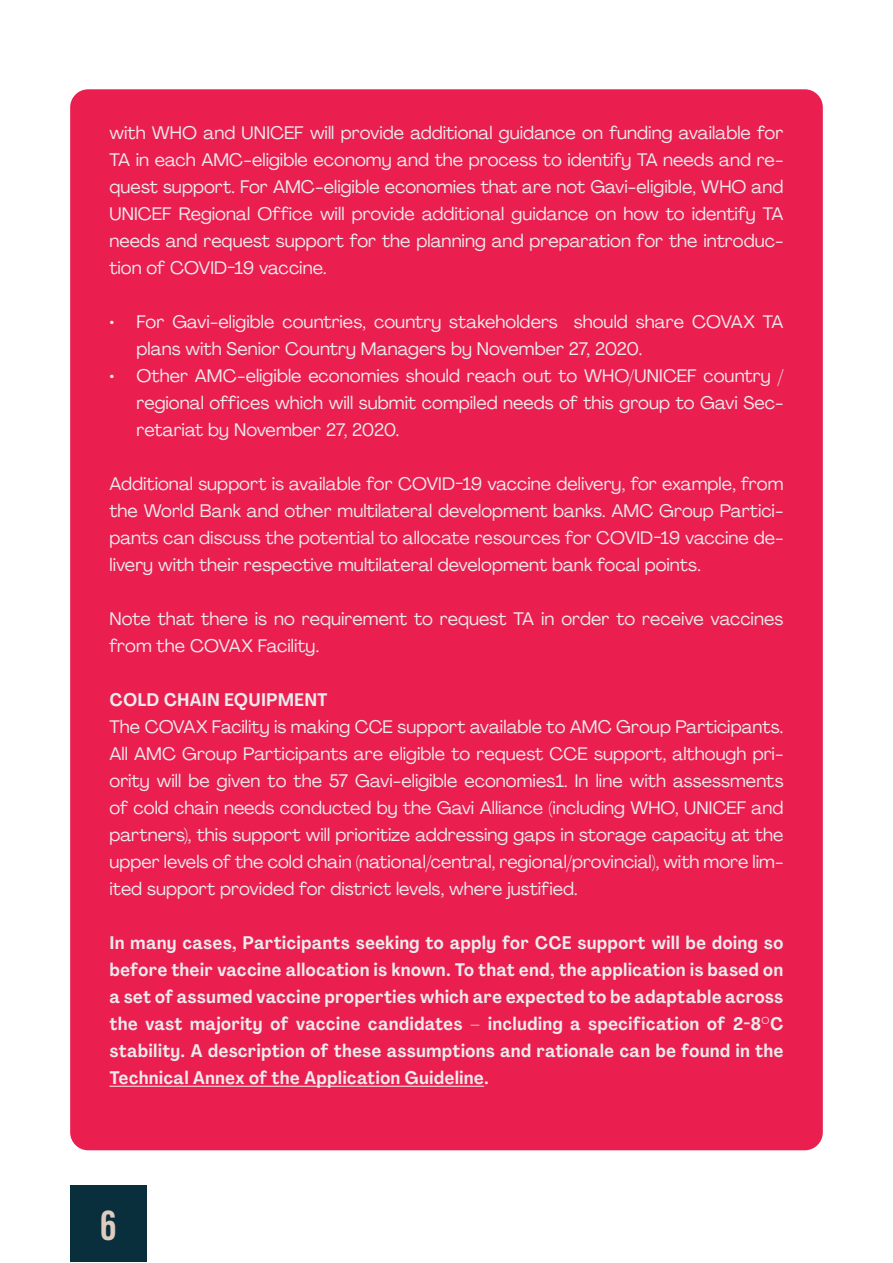
<style>
.page{position:relative;width:893px;height:1263px;background:#fff}
.page>*{position:absolute;margin:0;border:0;box-sizing:border-box;transform-origin:0 0}
.t1{font:45px "Acumin Variable Concept";color:#e0cbc0}
.t2{font:18px/27px "Agrandir";color:#ececee;text-align:justify}
.t3{font:700 18px/27px "Agrandir Text";letter-spacing:.005em;color:#ececee;text-align:justify}
</style>
<div class="page">
<div style="left:70px;top:1185px;width:77px;height:77px;background:#082f3b"></div>
<div style="left:70px;top:89px;width:753px;height:1061px;background:#ea1f50;border-radius:18px"></div>
<hr style="left:109px;top:1086px;width:375px;height:1px;background:#ececee">
<p class="t2" style="left:109px;top:119px;width:675px">with WHO and UNICEF will provide additional guidance on funding available for TA in each AMC-eligible economy and the process to identify TA needs and re&shy;quest support. For AMC-eligible economies that are not Gavi-eligible, WHO and UNICEF Regional Office will provide additional guidance on how to identify TA needs and request support for the planning and preparation for the introduc&shy;tion of COVID-19 vaccine.</p>
<p class="t2" style="left:136px;top:308px;width:648px;text-indent:-27px">• For Gavi-eligible countries, country stakeholders should share COVAX TA plans with Senior Country Managers by November 27, 2020.</p>
<p class="t2" style="left:136px;top:362px;width:649px;text-indent:-27px">• Other AMC-eligible economies should reach out to WHO/UNICEF country / regional offices which will submit compiled needs of this group to Gavi Sec&shy;retariat by November 27, 2020.</p>
<p class="t2" style="left:109px;top:470px;width:675px">Additional support is available for COVID-19 vaccine delivery, for example, from the World Bank and other multilateral development banks. AMC Group Partici&shy;pants can discuss the potential to allocate resources for COVID-19 vaccine de&shy;livery with their respective multilateral development bank focal points.</p>
<p class="t2" style="left:109px;top:605px;width:675px">Note that there is no requirement to request TA in order to receive vaccines from the COVAX Facility.</p>
<p class="t3" style="left:109px;top:686px;width:220px">COLD CHAIN EQUIPMENT</p>
<p class="t2" style="left:109px;top:713px;width:675px">The COVAX Facility is making CCE support available to AMC Group Participants.<br>All AMC Group Participants are eligible to request CCE support, although pri&shy;ority will be given to the 57 Gavi-eligible economies1. In line with assessments of cold chain needs conducted by the Gavi Alliance (including WHO, UNICEF and partners), this support will prioritize addressing gaps in storage capacity at the upper levels of the cold chain (national/central, regional/provincial), with more lim&shy;ited support provided for district levels, where justified.</p>
<p class="t3" style="left:109px;top:929px;width:675px">In many cases, Participants seeking to apply for CCE support will be doing so before their vaccine allocation is known. To that end, the application is based on a set of assumed vaccine properties which are expected to be adaptable across the vast majority of vaccine candidates – including a specification of 2-8°C stability. A description of these assumptions and rationale can be found in the Technical Annex of the Application Guideline.</p>
<h1 class="t1" style="left:100px;top:1193px;width:18px">6</h1>
</div>
